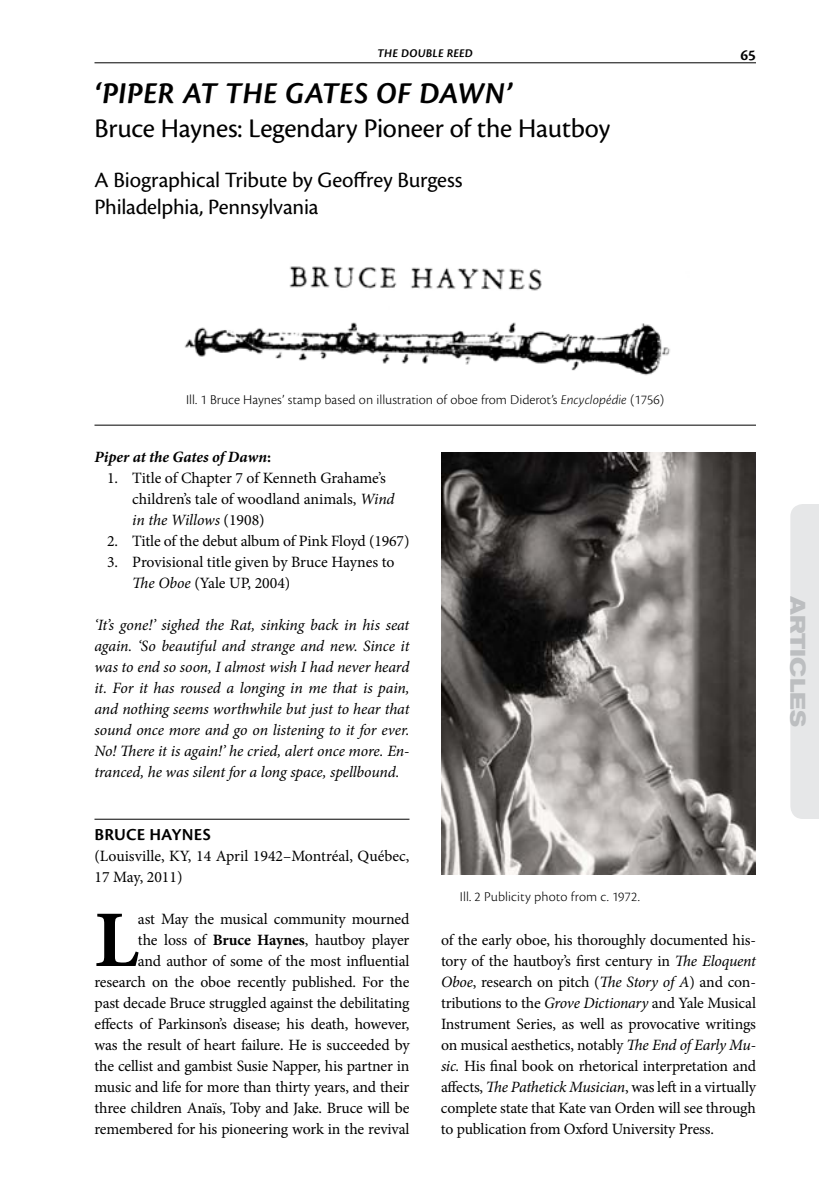
<style>
.page{position:relative;width:819px;height:1197px;background:#fff}
.page>*{position:absolute;margin:0;border:0;box-sizing:border-box;transform-origin:0 0}
.t1{font:700 80.33px "Minion Pro";color:#000}
.t2{font:31.5px "Cronos Pro Semibold Capt It";color:#000}
.t3{font:28px "Cronos Pro";letter-spacing:-.01em;color:#000}
.t4{font:22.75px/27.3px "Cronos Pro";letter-spacing:-.01em;color:#000}
.t5{font:700 expanded 21px "Akzidenz Grotesk BE";color:#bcbec0}
.t6{font:17.5px "Cronos Pro Semibold Capt";letter-spacing:.01em;color:#000}
.t7{font:15.75px/21px "Minion Pro";letter-spacing:-.01em;color:#000}
.t8{font:italic 15.75px/21px "Minion Pro";letter-spacing:-.005em;color:#000;text-align:justify}
.t9{font:italic 700 15.75px "Minion Pro";letter-spacing:-.005em;color:#000}
.t10{font:15.75px "Cronos Pro Semibold Capt";color:#000}
.t11{font:14px "Cronos Pro Lt Capt";color:#000}
.t12{font:12.25px "Cronos Pro Semibold Capt It";letter-spacing:.01em;color:#000}
.s1{font-family:"Cronos Pro Lt Capt It"}
.s2{font-style:normal}
.s3{font-style:italic}
.s4{font-weight:700}
</style>
<div class="page">
<hr style="left:94px;top:63px;width:662px;height:1px;background:#000">
<div style="left:790px;top:504px;width:29px;height:315px;background:#e6e7e8"></div>
<hr style="left:94px;top:425px;width:662px;height:1px;background:#000">
<hr style="left:94px;top:819px;width:316px;height:1px;background:#000">
<img style="left:184px;top:266px;width:486px;height:110px">
<img style="left:441px;top:452px;width:315px;height:422px">
<p class="t12" style="left:377px;top:46px;width:96px">THE DOUBLE REED</p>
<p class="t10" style="left:740px;top:46px;width:17px">65</p>
<h2 class="t2" style="left:95px;top:75px;width:420px">‘PIPER AT THE GATES OF DAWN’</h2>
<h3 class="t3" style="left:94px;top:112px;width:517px">Bruce Haynes: Legendary Pioneer of the Hautboy</h3>
<h3 class="t4" style="left:94px;top:166px;width:370px">A Biographical Tribute by Geoffrey Burgess<br>Philadelphia, Pennsylvania</h3>
<p class="t11" style="left:186px;top:392px;width:480px">Ill. 1 Bruce Haynes’ stamp based on illustration of oboe from Diderot’s <span class="s1">Encyclopédie</span> (1756)</p>
<p class="t9" style="left:94px;top:446px;width:178px">Piper at the Gates of Dawn<span class="s2">:</span></p>
<p class="t7" style="left:132px;top:468px;width:264px;text-indent:-25px">1. Title of Chapter 7 of Kenneth Grahame’s children’s tale of woodland animals, <span class="s3">Wind in the Willows</span> (1908)</p>
<p class="t7" style="left:107px;top:531px;width:304px">2. Title of the debut album of Pink Floyd (1967)</p>
<p class="t7" style="left:132px;top:552px;width:264px;text-indent:-25px">3. Provisional title given by Bruce Haynes to<br><span class="s3">The Oboe</span> (Yale UP, 2004)</p>
<p class="t8" style="left:94px;top:614px;width:317px">‘It’s gone!’ sighed the Rat, sinking back in his seat again. ‘So beautiful and strange and new. Since it was to end so soon, I almost wish I had never heard it. For it has roused a longing in me that is pain, and nothing seems worthwhile but just to hear that sound once more and go on listening to it for ever.<br>No! There it is again!’ he cried, alert once more. En&shy;tranced, he was silent for a long space, spellbound.</p>
<p class="t6" style="left:95px;top:825px;width:118px">BRUCE HAYNES</p>
<p class="t7" style="left:94px;top:846px;width:317px">(Louisville, KY, 14 April 1942–Montréal, Québec,<br>17 May, 2011)</p>
<h1 class="t1" style="left:94px;top:884px;width:46px">L</h1>
<p class="t7" style="left:95px;top:909px;width:317px;text-align:right">ast May the musical community mourned<br>the loss of <span class="s4">Bruce Haynes</span>, hautboy player<br>and author of some of the most influential research on the oboe recently published. For the past decade Bruce struggled against the debilitating effects of Parkinson’s disease; his death, however, was the result of heart failure. He is succeeded by the cellist and gambist Susie Napper, his partner in music and life for more than thirty years, and their three children Anaïs, Toby and Jake. Bruce will be remembered for his pioneering work in the revival</p>
<p class="t11" style="left:460px;top:888px;width:181px">Ill. 2 Publicity photo from c. 1972.</p>
<p class="t7" style="left:441px;top:930px;width:317px;text-align:justify">of the early oboe, his thoroughly documented his&shy;tory of the hautboy’s first century in <span class="s3">The Eloquent Oboe</span>, research on pitch (<span class="s3">The Story of A</span>) and con&shy;tributions to the <span class="s3">Grove Dictionary</span> and Yale Musical Instrument Series, as well as provocative writings on musical aesthetics, notably <span class="s3">The End of Early Mu&shy;sic.</span> His final book on rhetorical interpretation and affects, <span class="s3">The Pathetick Musician</span>, was left in a virtually complete state that Kate van Orden will see through to publication from Oxford University Press.</p>
<h3 class="t5" style="left:810px;top:596px;width:133px;rotate:90deg">Articles</h3>
</div>
